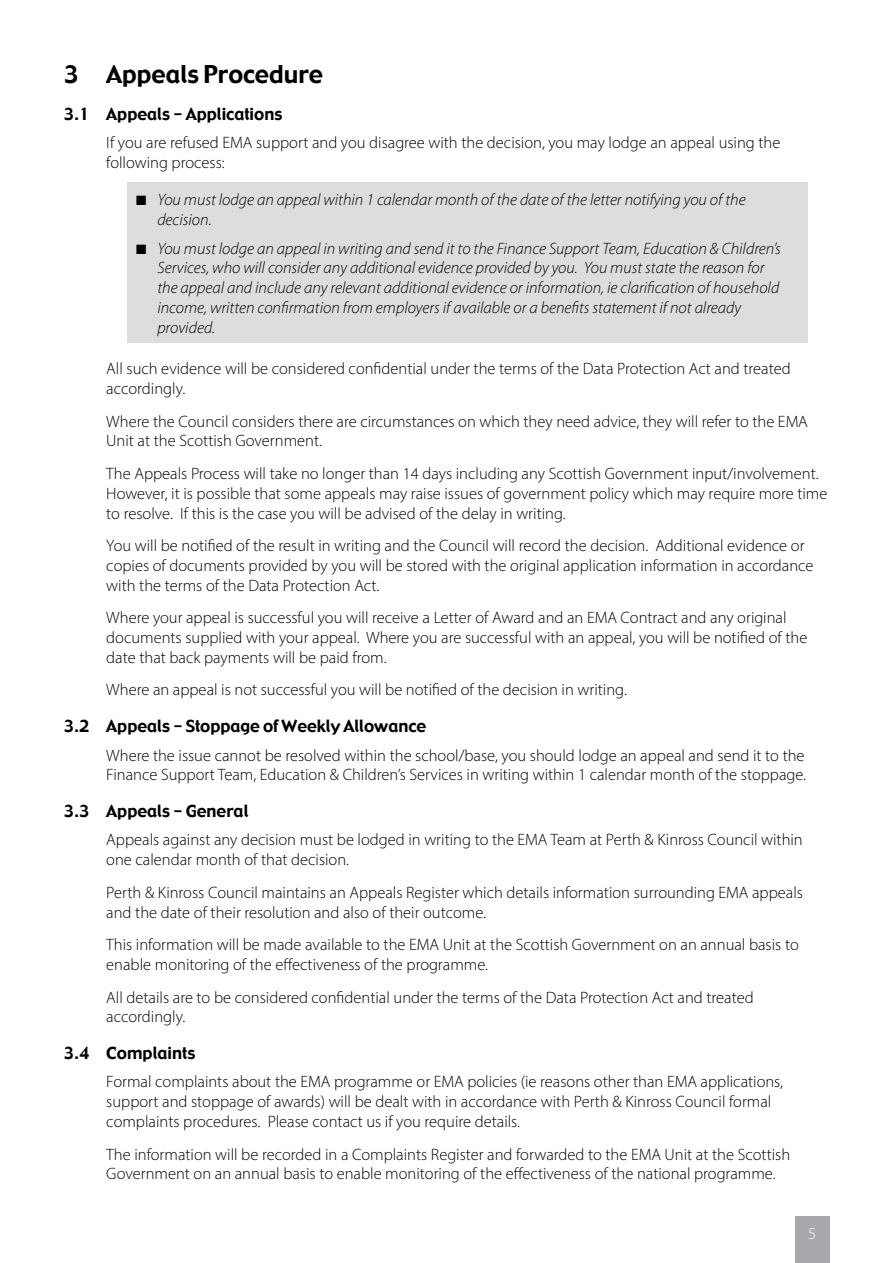
<style>
.page{position:relative;width:893px;height:1263px;background:#fff}
.page>*{position:absolute;margin:0;border:0;box-sizing:border-box;transform-origin:0 0}
.t1{font:24px "Gadget";color:#000}
.t2{font:300 16.5px/19.8px "Myriad Pro";color:#000}
.t3{font:italic 300 16.5px/19.8px "Myriad Pro";color:#000}
.t4{font:16.5px "Gadget";color:#000}
.t5{font:300 16.5px "Myriad Pro";color:#fff}
</style>
<div class="page">
<div style="left:795px;top:1216px;width:34px;height:47px;background:#a7a9ac"></div>
<div style="left:128px;top:182px;width:680px;height:161px;background:#dcddde"></div>
<h1 class="t1" style="left:64px;top:59px;width:261px">3 Appeals Procedure</h1>
<p class="t4" style="left:64px;top:103px;width:220px">3.1 Appeals - Applications</p>
<p class="t2" style="left:106px;top:133px;width:676px">If you are refused EMA support and you disagree with the decision, you may lodge an appeal using the following process:</p>
<p class="t3" style="left:157px;top:190px;width:590px;text-indent:-21px">■ You must lodge an appeal within 1 calendar month of the date of the letter notifying you of the decision.</p>
<p class="t3" style="left:157px;top:238px;width:625px;text-indent:-21px">■ You must lodge an appeal in writing and send it to the Finance Support Team, Education &amp; Children’s Services, who will consider any additional evidence provided by you. You must state the reason for the appeal and include any relevant additional evidence or information, ie clarification of household income, written confirmation from employers if available or a benefits statement if not already provided.</p>
<p class="t2" style="left:106px;top:359px;width:686px">All such evidence will be considered confidential under the terms of the Data Protection Act and treated accordingly.</p>
<p class="t2" style="left:106px;top:411px;width:703px">Where the Council considers there are circumstances on which they need advice, they will refer to the EMA<br>Unit at the Scottish Government.</p>
<p class="t2" style="left:106px;top:463px;width:723px">The Appeals Process will take no longer than 14 days including any Scottish Government input/involvement.<br>However, it is possible that some appeals may raise issues of government policy which may require more time to resolve. If this is the case you will be advised of the delay in writing.</p>
<p class="t2" style="left:106px;top:535px;width:709px">You will be notified of the result in writing and the Council will record the decision. Additional evidence or copies of documents provided by you will be stored with the original application information in accordance with the terms of the Data Protection Act.</p>
<p class="t2" style="left:106px;top:608px;width:703px">Where your appeal is successful you will receive a Letter of Award and an EMA Contract and any original documents supplied with your appeal. Where you are successful with an appeal, you will be notified of the date that back payments will be paid from.</p>
<p class="t2" style="left:106px;top:680px;width:522px">Where an appeal is not successful you will be notified of the decision in writing.</p>
<p class="t4" style="left:64px;top:715px;width:364px">3.2 Appeals - Stoppage of Weekly Allowance</p>
<p class="t2" style="left:106px;top:745px;width:701px">Where the issue cannot be resolved within the school/base, you should lodge an appeal and send it to the<br>Finance Support Team, Education &amp; Children’s Services in writing within 1 calendar month of the stoppage.</p>
<p class="t4" style="left:64px;top:800px;width:186px">3.3 Appeals - General</p>
<p class="t2" style="left:106px;top:830px;width:698px">Appeals against any decision must be lodged in writing to the EMA Team at Perth &amp; Kinross Council within one calendar month of that decision.</p>
<p class="t2" style="left:106px;top:882px;width:698px">Perth &amp; Kinross Council maintains an Appeals Register which details information surrounding EMA appeals and the date of their resolution and also of their outcome.</p>
<p class="t2" style="left:106px;top:934px;width:694px">This information will be made available to the EMA Unit at the Scottish Government on an annual basis to enable monitoring of the effectiveness of the programme.</p>
<p class="t2" style="left:106px;top:987px;width:649px">All details are to be considered confidential under the terms of the Data Protection Act and treated accordingly.</p>
<p class="t4" style="left:64px;top:1042px;width:133px">3.4 Complaints</p>
<p class="t2" style="left:106px;top:1072px;width:678px">Formal complaints about the EMA programme or EMA policies (ie reasons other than EMA applications, support and stoppage of awards) will be dealt with in accordance with Perth &amp; Kinross Council formal complaints procedures. Please contact us if you require details.</p>
<p class="t2" style="left:106px;top:1144px;width:685px">The information will be recorded in a Complaints Register and forwarded to the EMA Unit at the Scottish<br>Government on an annual basis to enable monitoring of the effectiveness of the national programme.</p>
<p class="t5" style="left:808px;top:1224px;width:10px">5</p>
</div>
